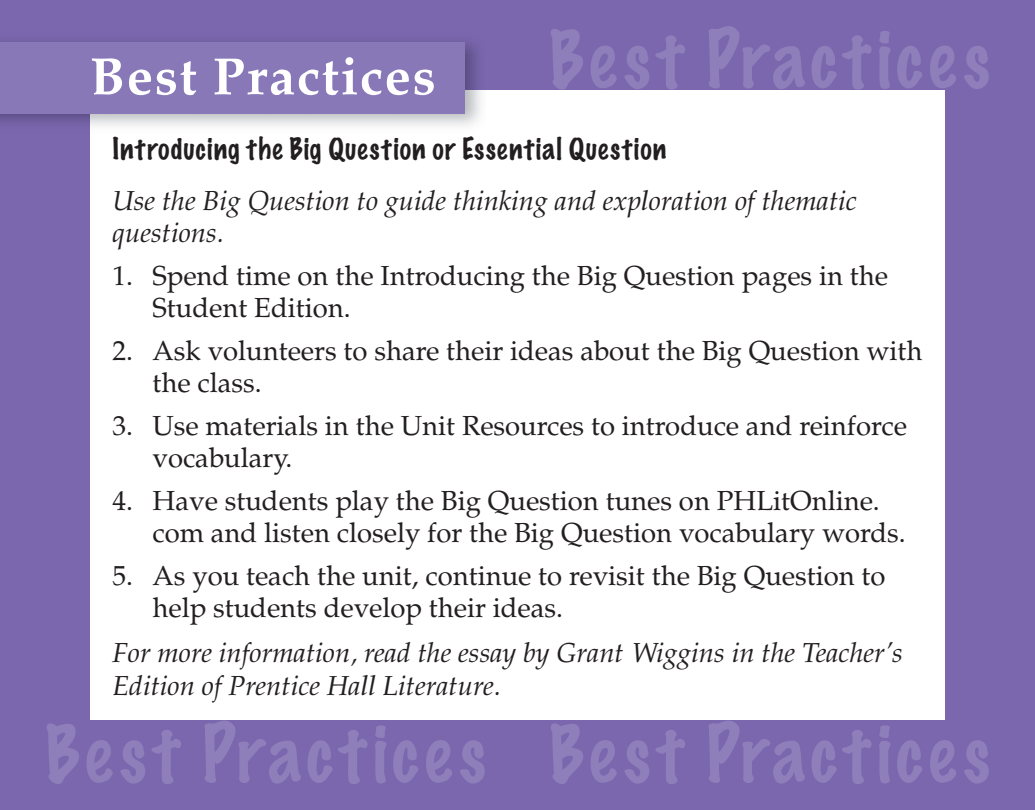
<style>
.page{position:relative;width:1035px;height:810px;background:#7a67ae}
.page>*{position:absolute;margin:0;border:0;box-sizing:border-box;transform-origin:0 0}
.t1{font:100 72.5px "Marker Felt";letter-spacing:.065em;color:#8e7eba}
.t2{font:700 52.5px "Palatino";letter-spacing:.03em;color:#fff}
.t3{font:27.5px/32.5px "Palatino";color:#231f20}
.t4{font:italic 27.5px/50px "Palatino";color:#231f20}
.s1{font-family:"Marker Felt";font-weight:100;font-style:normal}
</style>
<div class="page">
<div style="left:90px;top:90px;width:855px;height:630px;background:#fff"></div>
<div style="left:0;top:42px;width:465px;height:72px;background:#8878b7"></div>
<p class="t2" style="left:90px;top:56px;width:347px">Best Practices</p>
<p class="t1" style="left:549px;top:24px;width:442px">Best Practices</p>
<p class="t4" style="left:112px;top:128px;width:746px"><span class="s1">Introducing the Big Question or Essential Question<br></span>Use the Big Question to guide thinking and exploration of thematic</p>
<p class="t4" style="left:112px;top:211px;width:113px">questions.</p>
<p class="t3" style="left:152px;top:262px;width:737px;text-indent:-40px">1. Spend time on the Introducing the Big Question pages in the<br>Student Edition.</p>
<p class="t3" style="left:152px;top:337px;width:772px;text-indent:-40px">2. Ask volunteers to share their ideas about the Big Question with the class.</p>
<p class="t3" style="left:152px;top:412px;width:756px;text-indent:-40px">3. Use materials in the Unit Resources to introduce and reinforce vocabulary.</p>
<p class="t3" style="left:152px;top:487px;width:755px;text-indent:-40px">4. Have students play the Big Question tunes on PHLitOnline. com and listen closely for the Big Question vocabulary words.</p>
<p class="t3" style="left:152px;top:562px;width:735px;text-indent:-40px">5. As you teach the unit, continue to revisit the Big Question to help students develop their ideas.</p>
<p class="t4" style="left:112px;top:639px;width:792px;line-height:32.5px">For more information, read the essay by Grant Wiggins in the Teacher’s<br>Edition of Prentice Hall Literature.</p>
<p class="t1" style="left:45px;top:718px;width:947px">Best Practices Best Practices</p>
</div>
